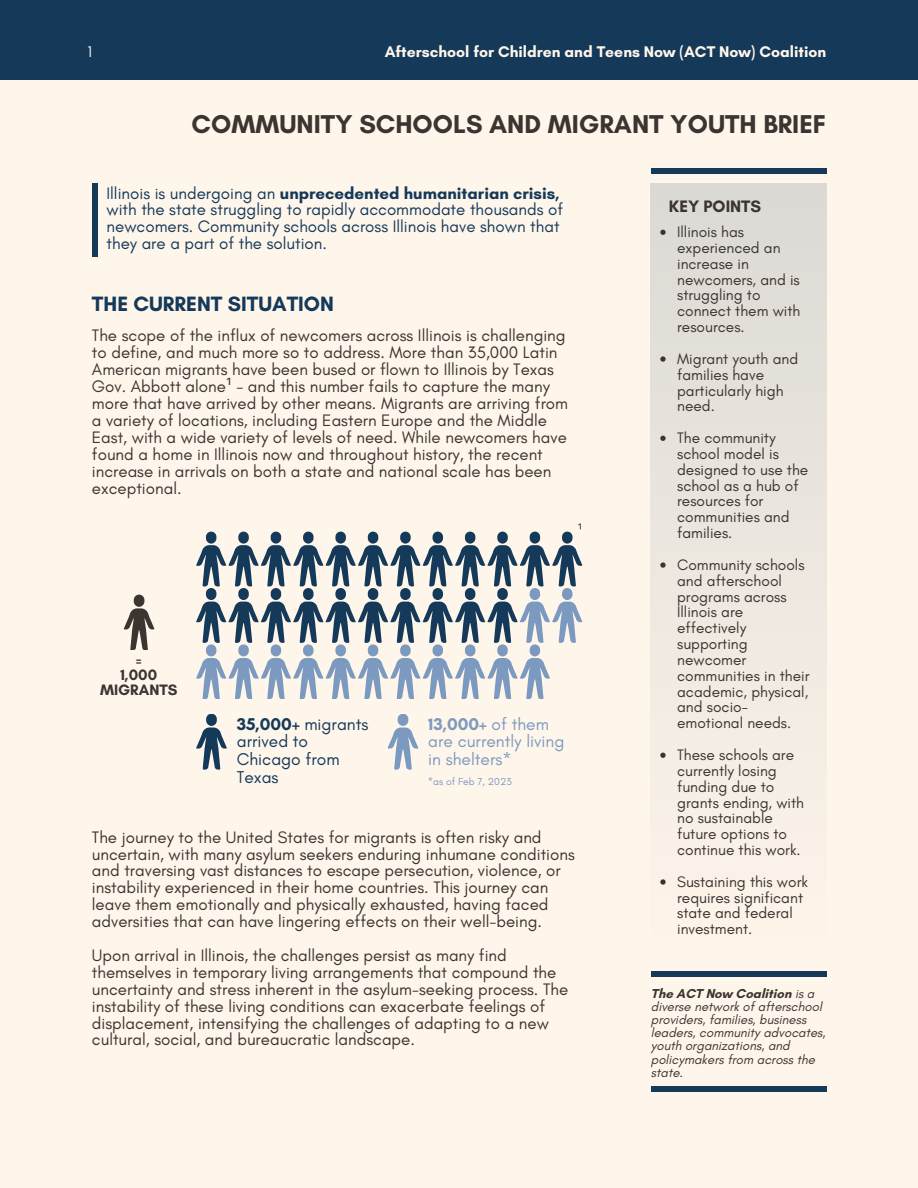
<style>
.page{position:relative;width:918px;height:1188px;background:#fff6eb}
.page>*{position:absolute;margin:0;border:0;box-sizing:border-box;transform-origin:0 0}
.t1{font:700 26.25px "Glacial Indifference";color:#3b3431}
.t2{font:700 21.15px "Glacial Indifference";color:#153959}
.t3{font:17.4px/17.7px "Glacial Indifference";color:#7c9abf}
.t4{font:17.4px/17.7px "Glacial Indifference";color:#153959}
.t5{font:16.95px/17px "Glacial Indifference";color:#3b3431}
.t6{font:16.95px/17px "Glacial Indifference";color:#153959}
.t7{font:700 16.95px "Glacial Indifference";color:#3b3431}
.t8{font:700 15.75px "Glacial Indifference";color:#fff6eb}
.t9{font:15.75px "Glacial Indifference";color:#fff6eb}
.t10{font:15.45px/15.9px "Glacial Indifference";color:#3b3431}
.t11{font:700 15.3px/15.3px "Glacial Indifference";color:#3b3431;text-align:center}
.t12{font:13.65px "Noto Sans";color:#3b3431}
.t13{font:italic 13.2px/13.2px "Glacial Indifference";color:#3b3431}
.t14{font:10.35px "Glacial Indifference";color:#7c9abf}
.s1{font-weight:700}
.s2{font-family:"Noto Sans"}
.s3{font-weight:700;font-style:normal}
</style>
<div class="page">
<div style="left:0;top:0;width:918px;height:79px;background:#153959"></div>
<div style="left:651px;top:183px;width:175px;height:779px;background:linear-gradient(to bottom,#dcd9d5,#fef5ea)"></div>
<div style="left:651px;top:169px;width:175px;height:5px;background:#153959"></div>
<div style="left:92px;top:183px;width:5px;height:74px;background:#153959"></div>
<svg style="left:196px;top:532px;width:386px;height:167px"></svg>
<svg style="left:196px;top:714px;width:31px;height:56px"></svg>
<svg style="left:388px;top:714px;width:30px;height:56px"></svg>
<svg style="left:124px;top:595px;width:30px;height:55px"></svg>
<svg style="left:660px;top:230px;width:6px;height:5px"></svg>
<svg style="left:660px;top:356px;width:6px;height:6px"></svg>
<svg style="left:660px;top:436px;width:6px;height:5px"></svg>
<svg style="left:660px;top:562px;width:6px;height:6px"></svg>
<svg style="left:660px;top:753px;width:6px;height:5px"></svg>
<svg style="left:660px;top:879px;width:6px;height:6px"></svg>
<div style="left:651px;top:971px;width:175px;height:5px;background:#153959"></div>
<div style="left:651px;top:1087px;width:175px;height:5px;background:#153959"></div>
<p class="t9" style="left:87px;top:42px;width:6px">1</p>
<h2 class="t8" style="left:385px;top:42px;width:443px">Afterschool for Children and Teens Now (ACT Now) Coalition</h2>
<p class="t1" style="left:192px;top:108px;width:636px">COMMUNITY SCHOOLS AND MIGRANT YOUTH BRIEF</p>
<h4 class="t6" style="left:107px;top:184px;width:458px">Illinois is undergoing an <span class="s1">unprecedented humanitarian crisis, </span>with the state struggling to rapidly accommodate thousands of newcomers. Community schools across Illinois have shown that they are a part of the solution.</h4>
<h1 class="t2" style="left:92px;top:290px;width:244px">THE CURRENT SITUATION</h1>
<h5 class="t5" style="left:92px;top:327px;width:478px">The scope of the influx of newcomers across Illinois is challenging to define, and much more so to address. More than 35,000 Latin American migrants have been bused or flown to Illinois by Texas Gov. Abbott alone<span class="s2">¹</span> - and this number fails to capture the many more that have arrived by other means. Migrants are arriving from a variety of locations, including Eastern Europe and the Middle East, with a wide variety of levels of need. While newcomers have found a home in Illinois now and throughout history, the recent increase in arrivals on both a state and national scale has been exceptional.</h5>
<p class="t12" style="left:578px;top:521px;width:6px">¹</p>
<p class="t11" style="left:100px;top:652px;width:79px">=<br>1,000<br>MIGRANTS</p>
<p class="t4" style="left:237px;top:715px;width:133px"><span class="s1">35,000+</span> migrants arrived to<br>Chicago from<br>Texas</p>
<p class="t3" style="left:428px;top:715px;width:138px"><span class="s1">13,000+</span> of them are currently living in shelters*</p>
<p class="t14" style="left:428px;top:775px;width:86px">*as of Feb 7, 2023</p>
<h5 class="t5" style="left:92px;top:828px;width:484px">The journey to the United States for migrants is often risky and uncertain, with many asylum seekers enduring inhumane conditions and traversing vast distances to escape persecution, violence, or instability experienced in their home countries. This journey can leave them emotionally and physically exhausted, having faced adversities that can have lingering effects on their well-being.</h5>
<h3 class="t5" style="left:92px;top:947px;width:478px">Upon arrival in Illinois, the challenges persist as many find themselves in temporary living arrangements that compound the uncertainty and stress inherent in the asylum-seeking process. The instability of these living conditions can exacerbate feelings of displacement, intensifying the challenges of adapting to a new cultural, social, and bureaucratic landscape.</h3>
<h5 class="t7" style="left:669px;top:196px;width:94px">KEY POINTS</h5>
<h6 class="t10" style="left:677px;top:224px;width:125px">Illinois has experienced an increase in newcomers, and is struggling to connect them with resources.</h6>
<p class="t10" style="left:677px;top:350px;width:123px">Migrant youth and families have particularly high need.</p>
<h5 class="t10" style="left:677px;top:430px;width:133px">The community school model is designed to use the school as a hub of resources for communities and families.</h5>
<h5 class="t10" style="left:677px;top:556px;width:134px">Community schools and afterschool programs across<br>Illinois are effectively supporting newcomer communities in their academic, physical, and socio&shy;emotional needs.</h5>
<p class="t10" style="left:677px;top:747px;width:128px">These schools are currently losing funding due to grants ending, with no sustainable future options to continue this work.</p>
<h5 class="t10" style="left:677px;top:873px;width:132px">Sustaining this work requires significant state and federal investment.</h5>
<p class="t13" style="left:651px;top:986px;width:176px"><span class="s3">The ACT Now Coalition</span> is a diverse network of afterschool providers, families, business leaders, community advocates, youth organizations, and policymakers from across the state.</p>
</div>
